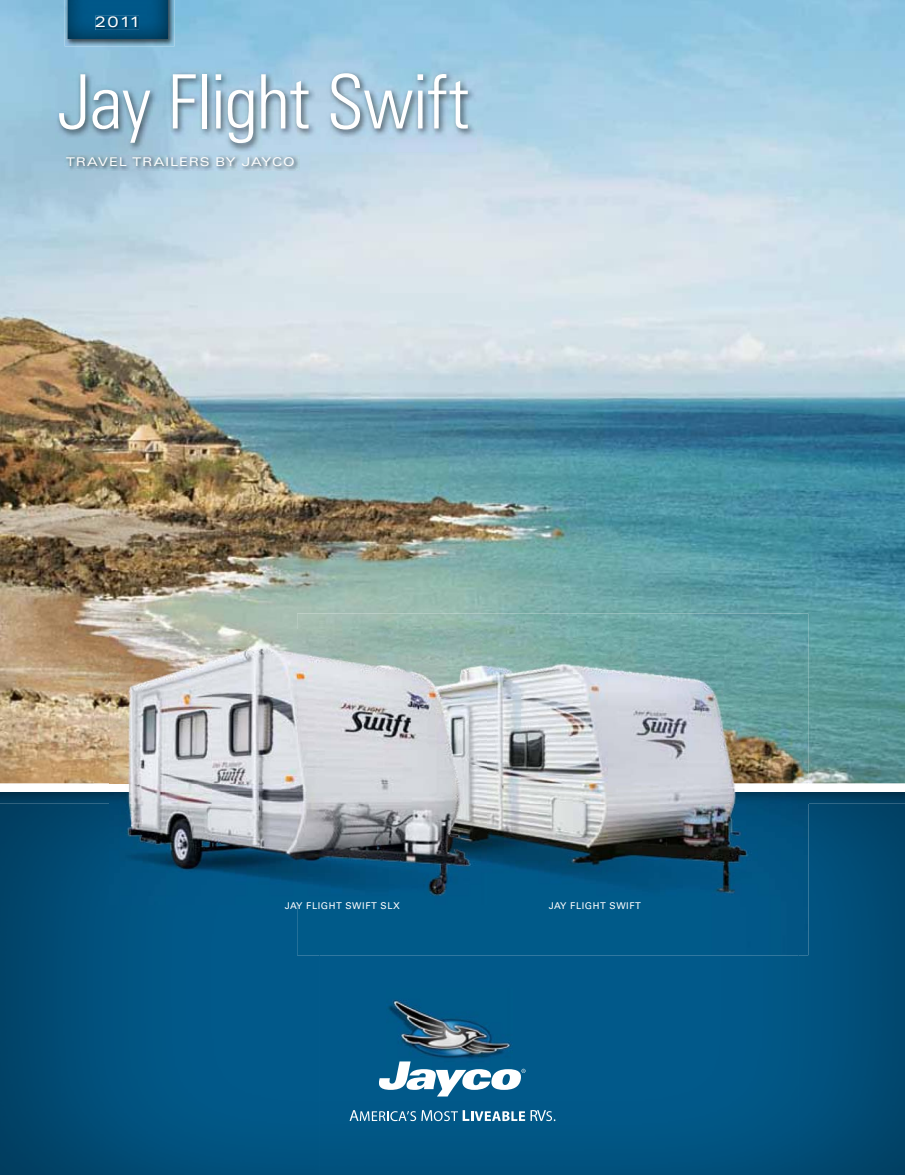
<style>
.page{position:relative;width:905px;height:1175px;background:#fff}
.page>*{position:absolute;margin:0;border:0;box-sizing:border-box;transform-origin:0 0}
.t1{font:300 condensed 75px "Univers";letter-spacing:-.015em;color:#fff}
.t2{font:expanded 15px "Univers";color:#fff}
.t3{font:expanded 12px "Univers";letter-spacing:.085em;color:#fff}
.t4{font:9.3px "Univers";letter-spacing:.06em;color:#fff}
</style>
<div class="page">
<img style="left:0;top:803px;width:159px;height:371px">
<img style="left:798px;top:803px;width:106px;height:371px">
<img style="left:159px;top:904px;width:160px;height:270px">
<div style="left:319px;top:955px;width:479px;height:70px;background:#01598a"></div>
<img style="left:319px;top:1025px;width:106px;height:149px">
<img style="left:479px;top:1025px;width:319px;height:149px">
<div style="left:425px;top:1096px;width:54px;height:78px;background:#015684"></div>
<img style="left:0;top:792px;width:904px;height:11px">
<img style="left:0;top:0;width:904px;height:783px">
<img style="left:65px;top:155px;width:234px;height:16px">
<img style="left:55px;top:70px;width:421px;height:82px">
<img style="left:65px;top:0;width:109px;height:46px">
<img style="left:67px;top:0;width:101px;height:39px">
<img style="left:95px;top:16px;width:44px;height:14px">
<img style="left:96px;top:16px;width:40px;height:11px">
<img style="left:387px;top:988px;width:125px;height:73px">
<svg style="left:349px;top:1110px;width:206px;height:11px"></svg>
<svg style="left:378px;top:1061px;width:147px;height:35px"></svg>
<img style="left:297px;top:803px;width:511px;height:152px">
<img style="left:486px;top:783px;width:322px;height:20px">
<img style="left:297px;top:613px;width:511px;height:170px">
<img style="left:109px;top:629px;width:377px;height:275px">
<h2 class="t2" style="left:95px;top:13px;width:47px">2011</h2>
<h1 class="t1" style="left:57px;top:57px;width:413px">Jay Flight Swift</h1>
<p class="t3" style="left:66px;top:155px;width:230px">TRAVEL TRAILERS BY JAYCO</p>
<p class="t4" style="left:285px;top:900px;width:117px">JAY FLIGHT SWIFT SLX</p>
<p class="t4" style="left:548px;top:900px;width:94px">JAY FLIGHT SWIFT</p>
</div>
